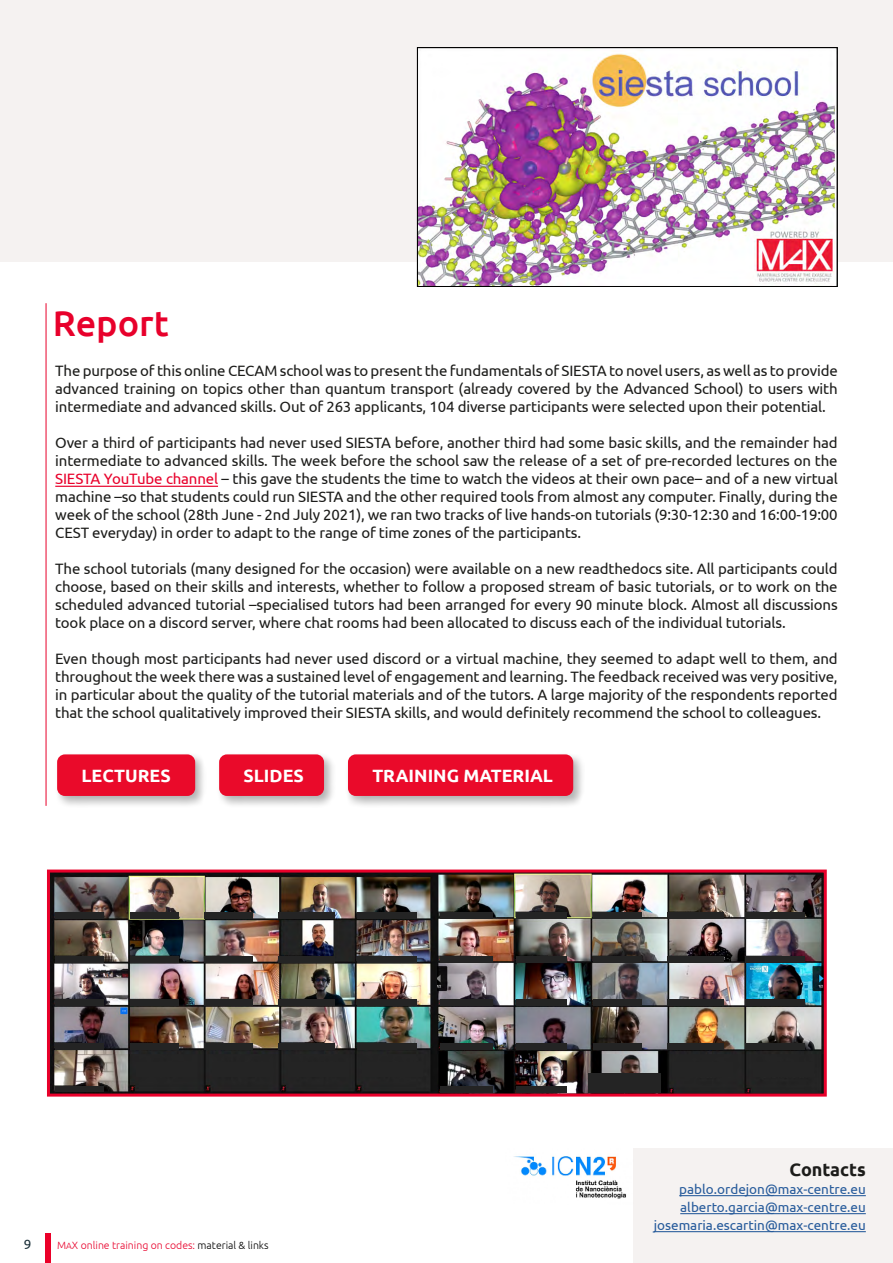
<style>
.page{position:relative;width:893px;height:1263px;background:#fff}
.page>*{position:absolute;margin:0;border:0;box-sizing:border-box;transform-origin:0 0}
.t1{font:500 36px "Ubuntu";color:#e8002b}
.t2{font:700 18px "Ubuntu";color:#1c1c1a}
.t3{font:700 17.85px "Ubuntu";color:#fff}
.t4{font:15px/18px "Ubuntu";letter-spacing:-.01em;color:#1c1c1a;text-align:justify}
.t5{font:13.5px/18px "Ubuntu";color:#275b9b;text-align:right}
.t6{font:13.5px "Ubuntu";color:#1c313a}
.t7{font:300 10.5px "Ubuntu";color:#e8002b}
.s1{color:#e8002b}
.s2{font-size:9px}
.s3{color:#000}
</style>
<div class="page">
<div style="left:46px;top:1233px;width:5px;height:30px;background:#eb0029"></div>
<div style="left:0;top:0;width:893px;height:261px;background:#f5f2f1"></div>
<hr style="left:55px;top:486px;width:163px;height:1px;background:#e8002b">
<hr style="left:46px;top:303px;width:1px;height:503px;background:#e8002b">
<div style="left:54px;top:751px;width:153px;height:57px;background:#000;opacity:.3"></div>
<div style="left:57px;top:754px;width:138px;height:42px;background:#ea0a2a;border-radius:8px"></div>
<div style="left:216px;top:751px;width:120px;height:57px;background:#000;opacity:.3"></div>
<div style="left:219px;top:754px;width:105px;height:42px;background:#ea0a2a;border-radius:8px"></div>
<div style="left:345px;top:751px;width:240px;height:57px;background:#000;opacity:.3"></div>
<div style="left:348px;top:754px;width:225px;height:42px;background:#ea0a2a;border-radius:8px"></div>
<img style="left:419px;top:49px;width:416px;height:236px">
<div style="left:417px;top:47px;width:420px;height:240px;border:1px solid #000"></div>
<img style="left:51px;top:873px;width:772px;height:219px">
<div style="left:47px;top:869px;width:780px;height:227px;border:3px solid #e8002a"></div>
<div style="left:136px;top:1063px;width:61px;height:14px;background:#242424"></div>
<div style="left:212px;top:1063px;width:61px;height:14px;background:#242424"></div>
<div style="left:288px;top:1063px;width:61px;height:14px;background:#242424"></div>
<div style="left:362px;top:1063px;width:61px;height:14px;background:#242424"></div>
<div style="left:671px;top:1063px;width:61px;height:14px;background:#242424"></div>
<div style="left:753px;top:1063px;width:61px;height:14px;background:#242424"></div>
<div style="left:55px;top:913px;width:49px;height:6px;background:#242424"></div>
<div style="left:440px;top:913px;width:53px;height:6px;background:#242424"></div>
<div style="left:440px;top:956px;width:53px;height:6px;background:#242424"></div>
<div style="left:440px;top:1000px;width:53px;height:6px;background:#242424"></div>
<div style="left:440px;top:1043px;width:53px;height:6px;background:#242424"></div>
<div style="left:440px;top:1086px;width:53px;height:7px;background:#242424"></div>
<div style="left:55px;top:956px;width:49px;height:6px;background:#242424"></div>
<div style="left:55px;top:1000px;width:49px;height:6px;background:#242424"></div>
<div style="left:55px;top:1043px;width:49px;height:6px;background:#242424"></div>
<div style="left:55px;top:1086px;width:49px;height:5px;background:#242424"></div>
<div style="left:130px;top:913px;width:49px;height:6px;background:#242424"></div>
<div style="left:517px;top:913px;width:50px;height:6px;background:#242424"></div>
<div style="left:517px;top:956px;width:50px;height:6px;background:#242424"></div>
<div style="left:517px;top:1000px;width:50px;height:6px;background:#242424"></div>
<div style="left:517px;top:1043px;width:50px;height:6px;background:#242424"></div>
<div style="left:517px;top:1086px;width:50px;height:7px;background:#242424"></div>
<div style="left:588px;top:1074px;width:73px;height:19px;background:#242424"></div>
<div style="left:130px;top:956px;width:49px;height:6px;background:#242424"></div>
<div style="left:130px;top:1000px;width:49px;height:6px;background:#242424"></div>
<div style="left:130px;top:1043px;width:49px;height:6px;background:#242424"></div>
<div style="left:204px;top:913px;width:49px;height:6px;background:#242424"></div>
<div style="left:593px;top:913px;width:49px;height:6px;background:#242424"></div>
<div style="left:593px;top:956px;width:49px;height:6px;background:#242424"></div>
<div style="left:593px;top:1000px;width:49px;height:6px;background:#242424"></div>
<div style="left:593px;top:1043px;width:49px;height:6px;background:#242424"></div>
<div style="left:204px;top:956px;width:49px;height:6px;background:#242424"></div>
<div style="left:204px;top:1000px;width:49px;height:6px;background:#242424"></div>
<div style="left:204px;top:1043px;width:49px;height:6px;background:#242424"></div>
<div style="left:279px;top:913px;width:56px;height:6px;background:#242424"></div>
<div style="left:667px;top:913px;width:56px;height:6px;background:#242424"></div>
<div style="left:667px;top:956px;width:56px;height:6px;background:#242424"></div>
<div style="left:667px;top:1000px;width:56px;height:6px;background:#242424"></div>
<div style="left:667px;top:1043px;width:56px;height:6px;background:#242424"></div>
<div style="left:279px;top:956px;width:56px;height:6px;background:#242424"></div>
<div style="left:279px;top:1000px;width:56px;height:6px;background:#242424"></div>
<div style="left:279px;top:1043px;width:56px;height:6px;background:#242424"></div>
<div style="left:357px;top:913px;width:60px;height:6px;background:#242424"></div>
<div style="left:745px;top:913px;width:60px;height:6px;background:#242424"></div>
<div style="left:745px;top:956px;width:60px;height:6px;background:#242424"></div>
<div style="left:745px;top:1000px;width:60px;height:6px;background:#242424"></div>
<div style="left:745px;top:1043px;width:60px;height:6px;background:#242424"></div>
<div style="left:357px;top:956px;width:60px;height:6px;background:#242424"></div>
<div style="left:357px;top:1000px;width:60px;height:6px;background:#242424"></div>
<div style="left:357px;top:1043px;width:60px;height:6px;background:#242424"></div>
<div style="left:634px;top:1149px;width:259px;height:114px;background:#f5f2f1"></div>
<hr style="left:679px;top:1195px;width:187px;height:1px;background:#275b9b">
<hr style="left:680px;top:1213px;width:186px;height:1px;background:#275b9b">
<hr style="left:654px;top:1231px;width:212px;height:1px;background:#275b9b">
<img style="left:514px;top:1149px;width:120px;height:55px">
<h1 class="t1" style="left:53px;top:300px;width:118px">Report</h1>
<p class="t4" style="left:55px;top:362px;width:784px">The purpose of this online CECAM school was to present the fundamentals of SIESTA to novel users, as well as to provide advanced training on topics other than quantum transport (already covered by the Advanced School) to users with intermediate and advanced skills. Out of 263 applicants, 104 diverse participants were selected upon their potential.</p>
<p class="t4" style="left:55px;top:434px;width:784px">Over a third of participants had never used SIESTA before, another third had some basic skills, and the remainder had intermediate to advanced skills. The week before the school saw the release of a set of pre-recorded lectures on the <span class="s1">SIESTA YouTube channel</span> – this gave the students the time to watch the videos at their own pace– and of a new virtual machine –so that students could run SIESTA and the other required tools from almost any computer. Finally, during the week of the school (28th June - 2nd July 2021), we ran two tracks of live hands-on tutorials (9:30-12:30 and 16:00-19:00<br>CEST everyday) in order to adapt to the range of time zones of the participants.</p>
<p class="t4" style="left:55px;top:560px;width:784px">The school tutorials (many designed for the occasion) were available on a new readthedocs site. All participants could choose, based on their skills and interests, whether to follow a proposed stream of basic tutorials, or to work on the scheduled advanced tutorial –specialised tutors had been arranged for every 90 minute block. Almost all discussions took place on a discord server, where chat rooms had been allocated to discuss each of the individual tutorials.</p>
<p class="t4" style="left:55px;top:650px;width:784px">Even though most participants had never used discord or a virtual machine, they seemed to adapt well to them, and throughout the week there was a sustained level of engagement and learning. The feedback received was very positive, in particular about the quality of the tutorial materials and of the tutors. A large majority of the respondents reported that the school qualitatively improved their SIESTA skills, and would definitely recommend the school to colleagues.</p>
<p class="t3" style="left:82px;top:765px;width:91px">LECTURES</p>
<p class="t3" style="left:244px;top:765px;width:62px">SLIDES</p>
<p class="t3" style="left:372px;top:765px;width:182px">TRAINING MATERIAL</p>
<p class="t6" style="left:24px;top:1236px;width:9px">9</p>
<p class="t7" style="left:57px;top:1238px;width:213px">M<span class="s2">A</span>X online training on codes: <span class="s3">material &amp; links</span></p>
<p class="t2" style="left:789px;top:1159px;width:78px">Contacts</p>
<p class="t5" style="left:654px;top:1180px;width:214px">pablo.ordejon@max-centre.eu alberto.garcia@max-centre.eu josemaria.escartin@max-centre.eu</p>
</div>
